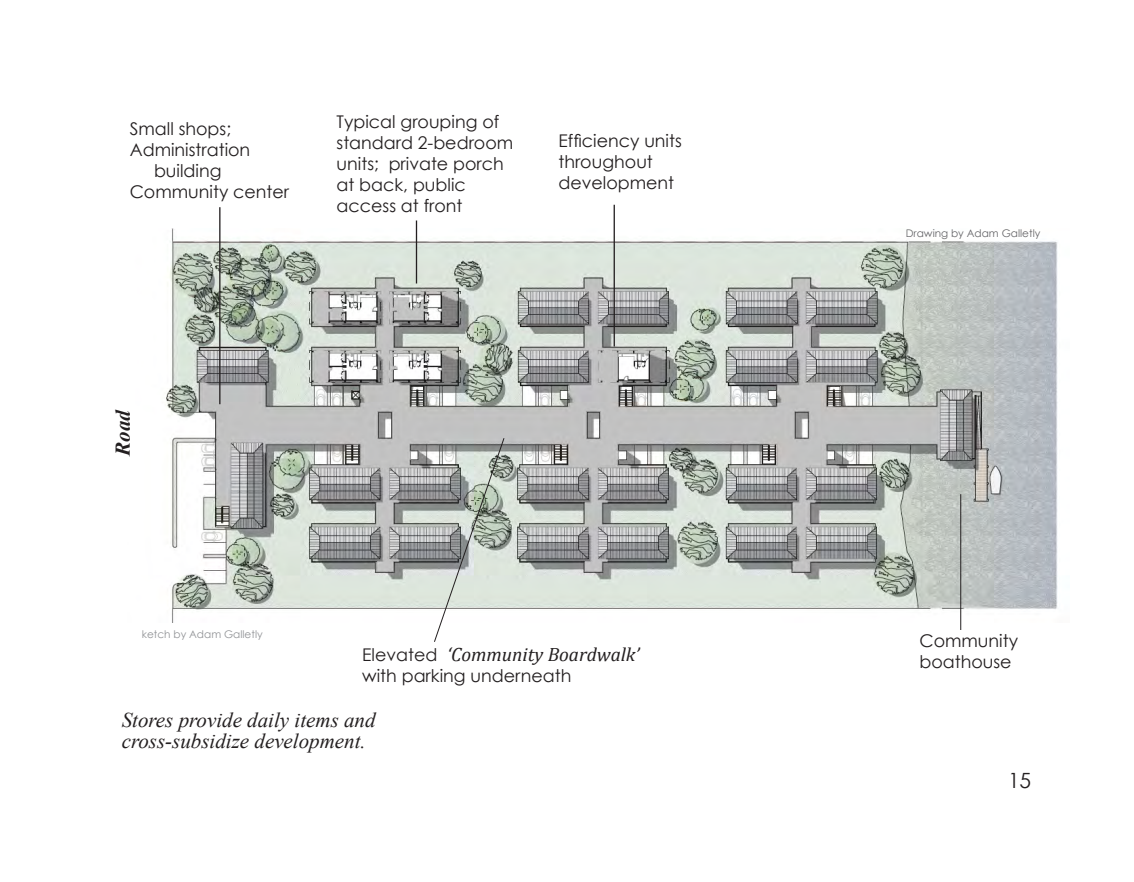
<style>
.page{position:relative;width:1134px;height:882px;background:#fff}
.page>*{position:absolute;margin:0;border:0;box-sizing:border-box;transform-origin:0 0}
.t1{font:italic 21px/21px "Times New Roman";color:#231f20}
.t2{font:italic 700 21px "Times New Roman";color:#231f20}
.t3{font:21px "Century Gothic";color:#231f20}
.t4{font:italic 19.25px "Cambria";color:#231f20}
.t5{font:17.5px/21px "Century Gothic";color:#231f20}
.t6{font:10.5px "Century Gothic";color:#656568}
.t7{font:10.5px "Century Gothic";color:#919396}
.s1{font-family:"Century Gothic";font-style:normal;font-size:17.5px}
</style>
<div class="page">
<img style="left:166px;top:228px;width:892px;height:394px">
<hr style="left:416px;top:220px;width:1px;height:64px;background:#231f20">
<hr style="left:219px;top:207px;width:1px;height:197px;background:#231f20">
<hr style="left:614px;top:205px;width:1px;height:141px;background:#231f20">
<hr style="left:960px;top:494px;width:1px;height:136px;background:#231f20">
<svg style="left:433px;top:437px;width:72px;height:205px"></svg>
<p class="t5" style="left:130px;top:118px;width:103px">Small shops;</p>
<p class="t5" style="left:130px;top:139px;width:122px">Administration</p>
<p class="t5" style="left:154px;top:160px;width:69px">building</p>
<p class="t5" style="left:130px;top:181px;width:161px">Community center</p>
<p class="t5" style="left:337px;top:111px;width:178px">Typical grouping of standard 2-bedroom units; private porch at back, public access at front</p>
<p class="t5" style="left:559px;top:130px;width:125px">Efficiency units throughout</p>
<p class="t5" style="left:559px;top:172px;width:117px">development</p>
<p class="t2" style="left:108px;top:456px;width:48px;rotate:-90deg">Road</p>
<p class="t7" style="left:142px;top:628px;width:122px">ketch by Adam Galletly</p>
<p class="t4" style="left:362px;top:642px;width:279px"><span class="s1">Elevated</span> ‘Community Boardwalk’</p>
<p class="t5" style="left:362px;top:665px;width:211px">with parking underneath</p>
<p class="t1" style="left:122px;top:709px;width:255px">Stores provide daily items and cross-subsidize development.</p>
<p class="t6" style="left:906px;top:227px;width:136px">Drawing by Adam Galletly</p>
<p class="t5" style="left:919px;top:630px;width:100px">Community boathouse</p>
<p class="t3" style="left:1008px;top:767px;width:25px">15</p>
</div>
